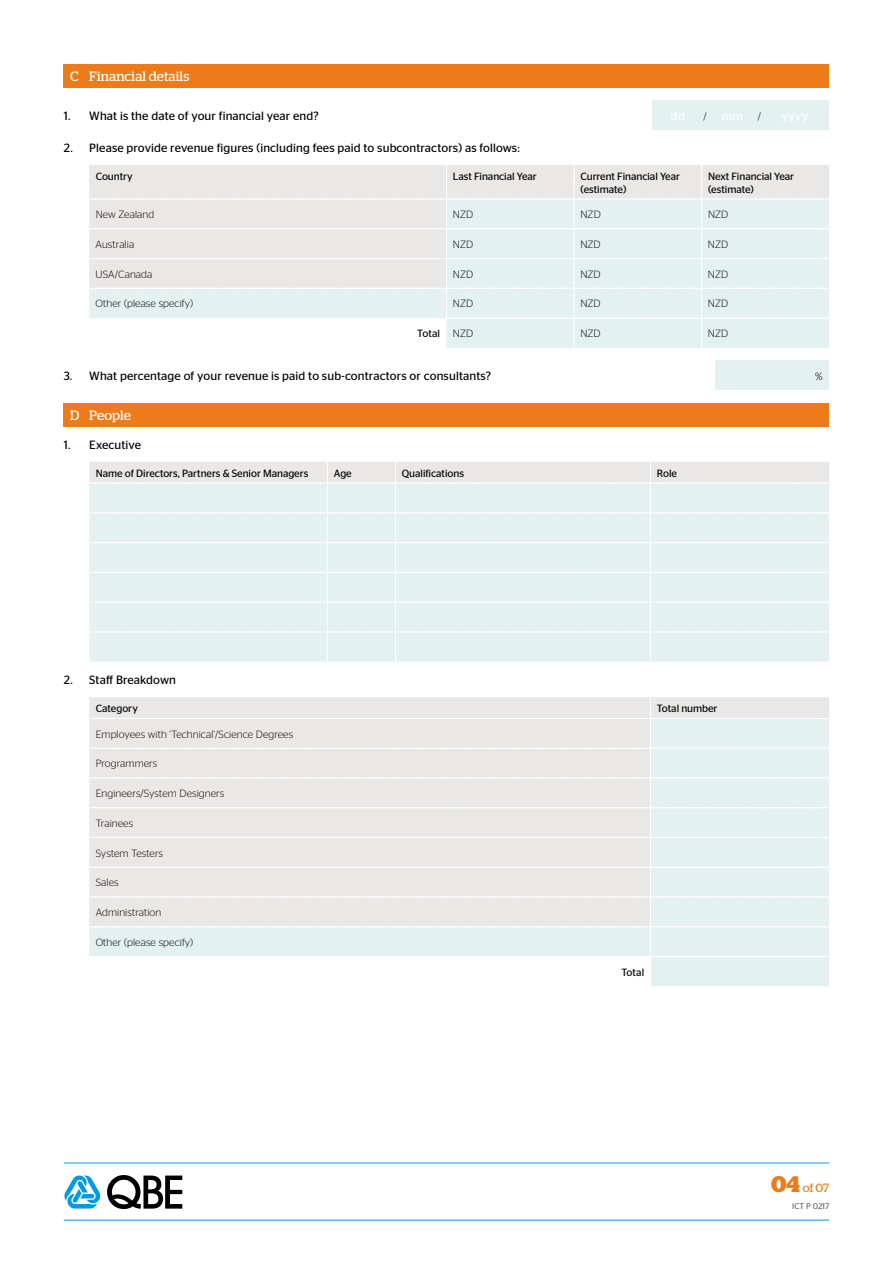
<style>
.page{position:relative;width:893px;height:1263px;background:#fff}
.page>*{position:absolute;margin:0;border:0;box-sizing:border-box;transform-origin:0 0}
.t1{font:13.5px "Stag";letter-spacing:.01em;color:#fff}
.t2{font:12px "Stag Sans";letter-spacing:.01em;color:#000}
.t3{font:12px "Stag";color:#ee7b19}
.t4{font:300 10.5px "Stag Sans";letter-spacing:.01em;color:#000}
.t5{font:10.5px/12.8px "Stag Sans";letter-spacing:-.005em;color:#000}
.t6{font:8.25px "Stag Sans";color:#646567}
.s1{font-weight:500;font-size:12px;color:#fff}
.s2{font-weight:300}
.s3{font-weight:700;font-size:22.5px}
</style>
<div class="page">
<hr style="left:64px;top:1220px;width:765px;height:1px;background:#009ee0">
<hr style="left:64px;top:1163px;width:765px;height:1px;background:#009ee0">
<svg style="left:107px;top:1175px;width:75px;height:33px"></svg>
<svg style="left:64px;top:1175px;width:37px;height:33px"></svg>
<svg style="left:89px;top:697px;width:740px;height:289px"></svg>
<svg style="left:89px;top:462px;width:740px;height:200px"></svg>
<div style="left:715px;top:361px;width:114px;height:29px;background:#e3f2f1"></div>
<svg style="left:89px;top:165px;width:740px;height:183px"></svg>
<div style="left:652px;top:100px;width:177px;height:30px;background:#e3f2f1"></div>
<div style="left:64px;top:64px;width:765px;height:23px;background:#ee7b19"></div>
<div style="left:64px;top:403px;width:765px;height:24px;background:#ee7b19"></div>
<p class="t1" style="left:70px;top:68px;width:121px">C Financial details</p>
<p class="t2" style="left:64px;top:109px;width:256px">1. What is the date of your financial year end?</p>
<p class="t4" style="left:703px;top:110px;width:59px">/<span class="s1">mm</span>/</p>
<p class="t2" style="left:64px;top:141px;width:457px">2. Please provide revenue figures (including fees paid to subcontractors) as follows:</p>
<p class="t5" style="left:96px;top:170px;width:39px">Country</p>
<p class="t5" style="left:453px;top:170px;width:85px">Last Financial Year</p>
<p class="t5" style="left:580px;top:170px;width:101px">Current Financial Year (estimate)</p>
<p class="t5" style="left:708px;top:170px;width:88px">Next Financial Year (estimate)</p>
<p class="t4" style="left:96px;top:209px;width:60px">New Zealand</p>
<p class="t4" style="left:453px;top:209px;width:22px">NZD</p>
<p class="t4" style="left:580px;top:209px;width:22px">NZD</p>
<p class="t4" style="left:708px;top:209px;width:22px">NZD</p>
<p class="t4" style="left:96px;top:238px;width:40px">Australia</p>
<p class="t4" style="left:453px;top:238px;width:22px">NZD</p>
<p class="t4" style="left:580px;top:238px;width:22px">NZD</p>
<p class="t4" style="left:708px;top:238px;width:22px">NZD</p>
<p class="t4" style="left:96px;top:268px;width:58px">USA/Canada</p>
<p class="t4" style="left:453px;top:268px;width:22px">NZD</p>
<p class="t4" style="left:580px;top:268px;width:22px">NZD</p>
<p class="t4" style="left:708px;top:268px;width:22px">NZD</p>
<p class="t4" style="left:96px;top:298px;width:99px">Other (please specify)</p>
<p class="t4" style="left:453px;top:298px;width:22px">NZD</p>
<p class="t4" style="left:580px;top:298px;width:22px">NZD</p>
<p class="t4" style="left:708px;top:298px;width:22px">NZD</p>
<p class="t5" style="left:417px;top:327px;width:57px">Total <span class="s2">NZD</span></p>
<p class="t4" style="left:580px;top:328px;width:22px">NZD</p>
<p class="t4" style="left:708px;top:328px;width:22px">NZD</p>
<p class="t2" style="left:64px;top:369px;width:429px">3. What percentage of your revenue is paid to sub-contractors or consultants?</p>
<p class="t4" style="left:815px;top:370px;width:9px">%</p>
<p class="t1" style="left:70px;top:408px;width:62px">D People</p>
<p class="t2" style="left:64px;top:438px;width:79px">1. Executive</p>
<p class="t5" style="left:96px;top:466px;width:214px">Name of Directors, Partners &amp; Senior Managers</p>
<p class="t5" style="left:334px;top:466px;width:20px">Age</p>
<p class="t5" style="left:402px;top:466px;width:64px">Qualifications</p>
<p class="t5" style="left:657px;top:466px;width:22px">Role</p>
<p class="t2" style="left:64px;top:673px;width:114px">2. Staff Breakdown</p>
<p class="t5" style="left:96px;top:702px;width:44px">Category</p>
<p class="t5" style="left:657px;top:702px;width:62px">Total number</p>
<p class="t4" style="left:96px;top:728px;width:199px">Employees with ‘Technical’/Science Degrees</p>
<p class="t4" style="left:96px;top:758px;width:63px">Programmers</p>
<p class="t4" style="left:96px;top:788px;width:130px">Engineers/System Designers</p>
<p class="t4" style="left:96px;top:817px;width:39px">Trainees</p>
<p class="t4" style="left:96px;top:847px;width:69px">System Testers</p>
<p class="t4" style="left:96px;top:877px;width:24px">Sales</p>
<p class="t4" style="left:96px;top:907px;width:67px">Administration</p>
<p class="t4" style="left:96px;top:936px;width:99px">Other (please specify)</p>
<p class="t5" style="left:621px;top:965px;width:24px">Total</p>
<p class="t3" style="left:771px;top:1181px;width:60px"><span class="s3">04</span> of 07</p>
<p class="t6" style="left:792px;top:1201px;width:39px">ICT P 0217</p>
</div>
